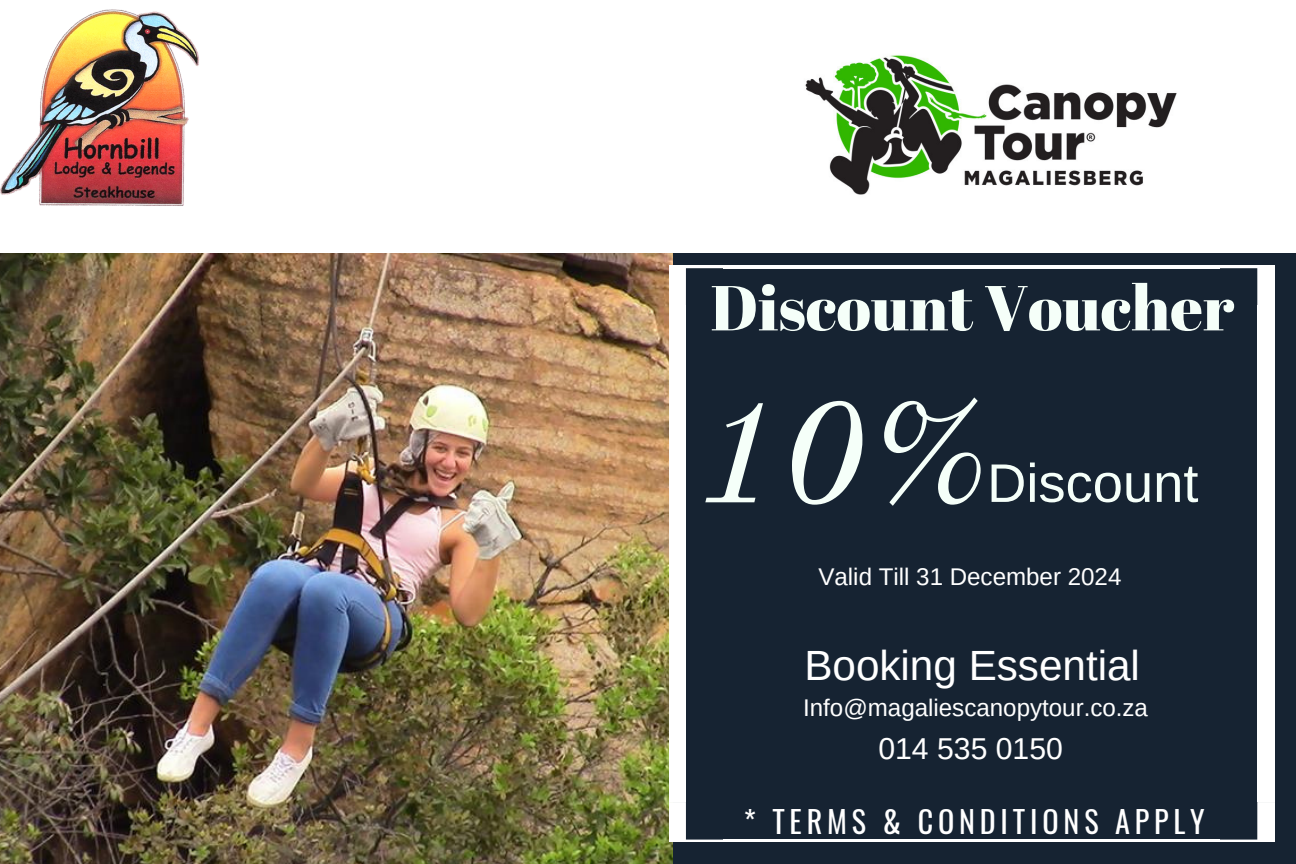
<style>
.page{position:relative;width:1296px;height:864px;background:#fff}
.page>*{position:absolute;margin:0;border:0;box-sizing:border-box;transform-origin:0 0}
.t1{font:italic 144.9px "Old Standard";color:#f5fff9}
.t2{font:63.3px "Abril Fatface";color:#f5fff9}
.t3{font:54.3px "Arimo";color:#f5fff9}
.t4{font:42.3px "Arimo";color:#fff}
.t5{font:30.3px "Oswald";letter-spacing:.16em;color:#fff}
.t6{font:30.3px "Arimo";color:#fff}
.t7{font:24px "Arimo";color:#fff}
</style>
<div class="page">
<img style="left:0;top:253px;width:673px;height:611px">
<div style="left:673px;top:253px;width:623px;height:611px;background:#162332"></div>
<div style="left:1257px;top:306px;width:17px;height:496px;background:#fff"></div>
<div style="left:669px;top:306px;width:17px;height:496px;background:#fff"></div>
<hr style="left:723px;top:266px;width:497px;height:2px;background:#fff">
<hr style="left:723px;top:840px;width:497px;height:2px;background:#fff">
<svg style="left:1220px;top:266px;width:54px;height:40px"></svg>
<svg style="left:669px;top:266px;width:54px;height:40px"></svg>
<svg style="left:1220px;top:802px;width:54px;height:40px"></svg>
<svg style="left:669px;top:802px;width:54px;height:40px"></svg>
<img style="left:0;top:9px;width:199px;height:197px">
<img style="left:805px;top:55px;width:372px;height:140px">
<p class="t2" style="left:710px;top:263px;width:525px">Discount Voucher</p>
<h6 class="t1" style="left:698px;top:364px;width:294px">10%</h6>
<h5 class="t3" style="left:987px;top:453px;width:213px">Discount</h5>
<p class="t7" style="left:818px;top:563px;width:304px">Valid Till 31 December 2024</p>
<p class="t4" style="left:804px;top:641px;width:337px">Booking Essential</p>
<h1 class="t7" style="left:803px;top:695px;width:346px">Info@magaliescanopytour.co.za</h1>
<p class="t6" style="left:878px;top:731px;width:186px">014 535 0150</p>
<p class="t5" style="left:744px;top:798px;width:463px">* TERMS &amp; CONDITIONS APPLY</p>
</div>
